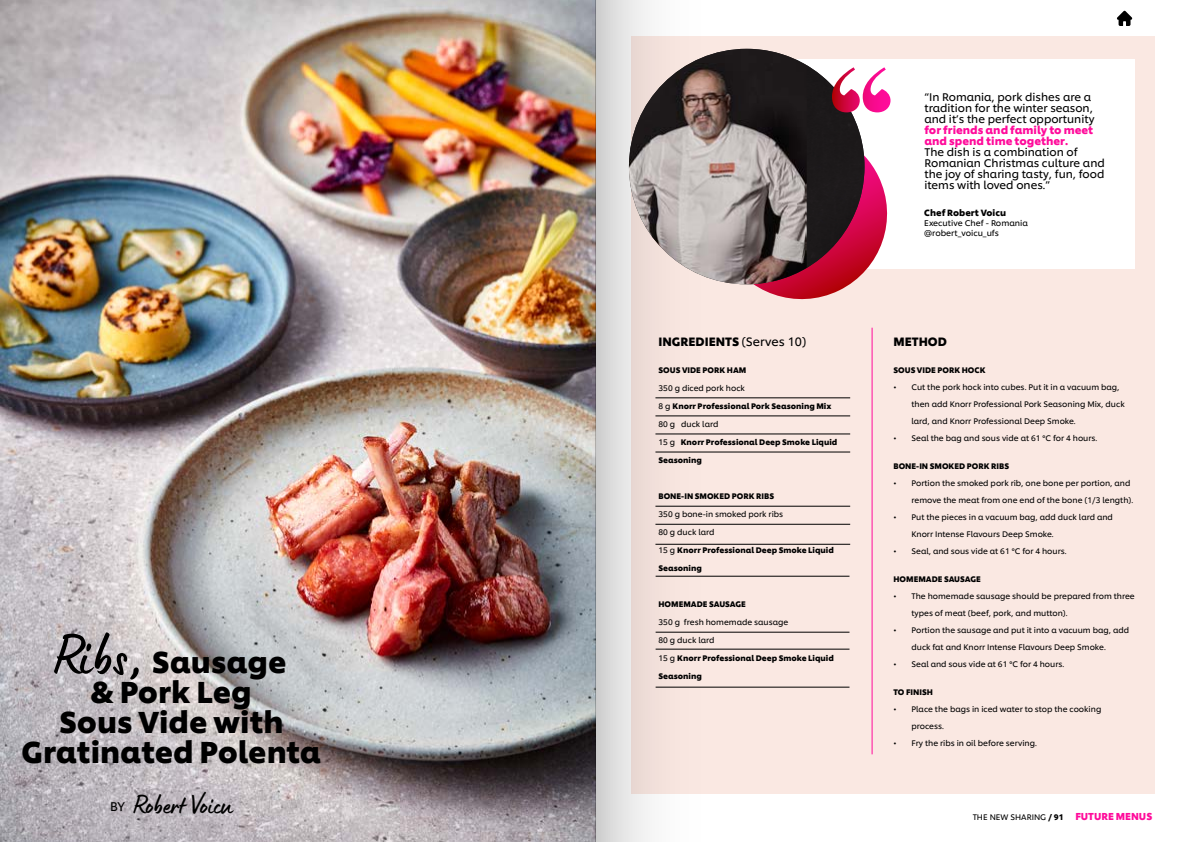
<style>
.page{position:relative;width:1191px;height:842px;background:#fff}
.page>*{position:absolute;margin:0;border:0;box-sizing:border-box;transform-origin:0 0}
.t1{font:700 30px/30px "Unilever Shilling";color:#000;text-align:center}
.t2{font:28px "Lumios Marker";color:#000}
.t3{font:12.5px "Unilever Shilling";color:#000}
.t4{font:700 12px "Unilever Shilling";color:#000}
.t5{font:11px/11px "Unilever Shilling";color:#000}
.t6{font:700 11px/11px "Unilever Shilling";color:#ff0b9b}
.t7{font:700 9px "Unilever Shilling";color:#000}
.t8{font:8.2px/10px "Unilever Shilling";color:#000}
.t9{font:8px/17px "Unilever Shilling";color:#000}
.t10{font:700 8px "Unilever Shilling";color:#000}
.s1{font-family:"Lumios Marker";font-weight:400;font-size:60px}
.s2{font-weight:400}
.s3{font-weight:700}
.s4{font-weight:700;font-size:10px;color:#ff0b9b}
</style>
<div class="page">
<svg style="left:1117px;top:11px;width:15px;height:15px"></svg>
<img style="left:0;top:0;width:595px;height:842px">
<div style="left:631px;top:36px;width:524px;height:758px;background:#fae8e2"></div>
<svg style="left:595px;top:0;width:165px;height:842px"></svg>
<hr style="left:655px;top:398px;width:195px;height:1px;background:#000">
<hr style="left:655px;top:416px;width:195px;height:1px;background:#000">
<hr style="left:655px;top:434px;width:195px;height:1px;background:#000">
<hr style="left:655px;top:452px;width:195px;height:1px;background:#000">
<hr style="left:655px;top:524px;width:195px;height:1px;background:#000">
<hr style="left:655px;top:506px;width:195px;height:1px;background:#000">
<hr style="left:655px;top:576px;width:194px;height:1px;background:#000">
<hr style="left:655px;top:632px;width:194px;height:1px;background:#000">
<hr style="left:655px;top:649px;width:194px;height:1px;background:#000">
<hr style="left:655px;top:544px;width:195px;height:1px;background:#000">
<hr style="left:872px;top:328px;width:1px;height:426px;background:#ff0b9b">
<div style="left:726px;top:60px;width:409px;height:209px;background:#fff"></div>
<svg style="left:704px;top:155px;width:184px;height:156px"></svg>
<img style="left:629px;top:49px;width:178px;height:235px">
<img style="left:807px;top:65px;width:57px;height:203px">
<svg style="left:832px;top:65px;width:59px;height:47px"></svg>
<hr style="left:655px;top:687px;width:194px;height:1px;background:#000">
<h1 class="t1" style="left:22px;top:644px;width:301px"><span class="s1">Ribs,</span> Sausage<br>&amp; Pork Leg<br>Sous Vide with<br>Gratinated Polenta</h1>
<h3 class="t3" style="left:110px;top:797px;width:17px">BY</h3>
<h2 class="t2" style="left:134px;top:787px;width:100px">Robert Voicu</h2>
<h3 class="t4" style="left:658px;top:332px;width:149px">INGREDIENTS <span class="s2">(Serves 10)</span></h3>
<p class="t10" style="left:658px;top:364px;width:89px">SOUS VIDE PORK HAM</p>
<p class="t9" style="left:658px;top:379px;width:88px">350 g diced pork hock</p>
<p class="t10" style="left:658px;top:400px;width:174px"><span class="s2">8 g</span> Knorr Professional Pork Seasoning Mix</p>
<p class="t9" style="left:658px;top:415px;width:61px">80 g duck lard</p>
<p class="t10" style="left:658px;top:436px;width:180px"><span class="s2">15 g</span> Knorr Professional Deep Smoke Liquid</p>
<p class="t10" style="left:658px;top:454px;width:45px">Seasoning</p>
<p class="t10" style="left:658px;top:490px;width:117px">BONE-IN SMOKED PORK RIBS</p>
<p class="t9" style="left:658px;top:505px;width:126px">350 g bone-in smoked pork ribs</p>
<p class="t9" style="left:658px;top:523px;width:57px">80 g duck lard</p>
<p class="t10" style="left:658px;top:544px;width:177px"><span class="s2">15 g</span> Knorr Professional Deep Smoke Liquid</p>
<p class="t10" style="left:658px;top:562px;width:45px">Seasoning</p>
<p class="t10" style="left:658px;top:598px;width:89px">HOMEMADE SAUSAGE</p>
<p class="t9" style="left:658px;top:613px;width:131px">350 g fresh homemade sausage</p>
<p class="t9" style="left:658px;top:631px;width:57px">80 g duck lard</p>
<p class="t10" style="left:658px;top:652px;width:177px"><span class="s2">15 g</span> Knorr Professional Deep Smoke Liquid</p>
<p class="t10" style="left:658px;top:670px;width:45px">Seasoning</p>
<h3 class="t5" style="left:924px;top:90px;width:171px">“In Romania, pork dishes are a tradition for the winter season, and it’s the perfect opportunity</h3>
<h3 class="t6" style="left:924px;top:123px;width:170px">for friends and family to meet and spend time together.</h3>
<h3 class="t5" style="left:924px;top:145px;width:182px">The dish is a combination of<br>Romanian Christmas culture and the joy of sharing tasty, fun, food items with loved ones.”</h3>
<p class="t7" style="left:924px;top:206px;width:83px">Chef Robert Voicu</p>
<p class="t8" style="left:924px;top:218px;width:105px">Executive Chef - Romania @robert_voicu_ufs</p>
<h3 class="t4" style="left:893px;top:332px;width:55px">METHOD</h3>
<p class="t10" style="left:893px;top:363px;width:94px">SOUS VIDE PORK HOCK</p>
<p class="t9" style="left:911px;top:377px;width:215px;text-indent:-18px">• Cut the pork hock into cubes. Put it in a vacuum bag, then add Knorr Professional Pork Seasoning Mix, duck lard, and Knorr Professional Deep Smoke.</p>
<p class="t9" style="left:893px;top:428px;width:205px">• Seal the bag and sous vide at 61 °C for 4 hours.</p>
<p class="t10" style="left:893px;top:459px;width:117px">BONE-IN SMOKED PORK RIBS</p>
<p class="t9" style="left:911px;top:473px;width:223px;text-indent:-18px">• Portion the smoked pork rib, one bone per portion, and remove the meat from one end of the bone (1/3 length).</p>
<p class="t9" style="left:911px;top:507px;width:203px;text-indent:-18px">• Put the pieces in a vacuum bag, add duck lard and<br>Knorr Intense Flavours Deep Smoke.</p>
<p class="t9" style="left:893px;top:541px;width:175px">• Seal, and sous vide at 61 °C for 4 hours.</p>
<p class="t10" style="left:893px;top:572px;width:89px">HOMEMADE SAUSAGE</p>
<p class="t9" style="left:911px;top:586px;width:225px;text-indent:-18px">• The homemade sausage should be prepared from three types of meat (beef, pork, and mutton).</p>
<p class="t9" style="left:911px;top:620px;width:219px;text-indent:-18px">• Portion the sausage and put it into a vacuum bag, add duck fat and Knorr Intense Flavours Deep Smoke.</p>
<p class="t9" style="left:893px;top:654px;width:172px">• Seal and sous vide at 61 °C for 4 hours.</p>
<p class="t10" style="left:893px;top:685px;width:41px">TO FINISH</p>
<p class="t9" style="left:911px;top:699px;width:191px;text-indent:-18px">• Place the bags in iced water to stop the cooking process.</p>
<p class="t9" style="left:893px;top:733px;width:145px">• Fry the ribs in oil before serving.</p>
<p class="t9" style="left:972px;top:807px;width:181px">THE NEW SHARING <span class="s3">/ 91</span> <span class="s4">FUTURE MENUS</span></p>
</div>
